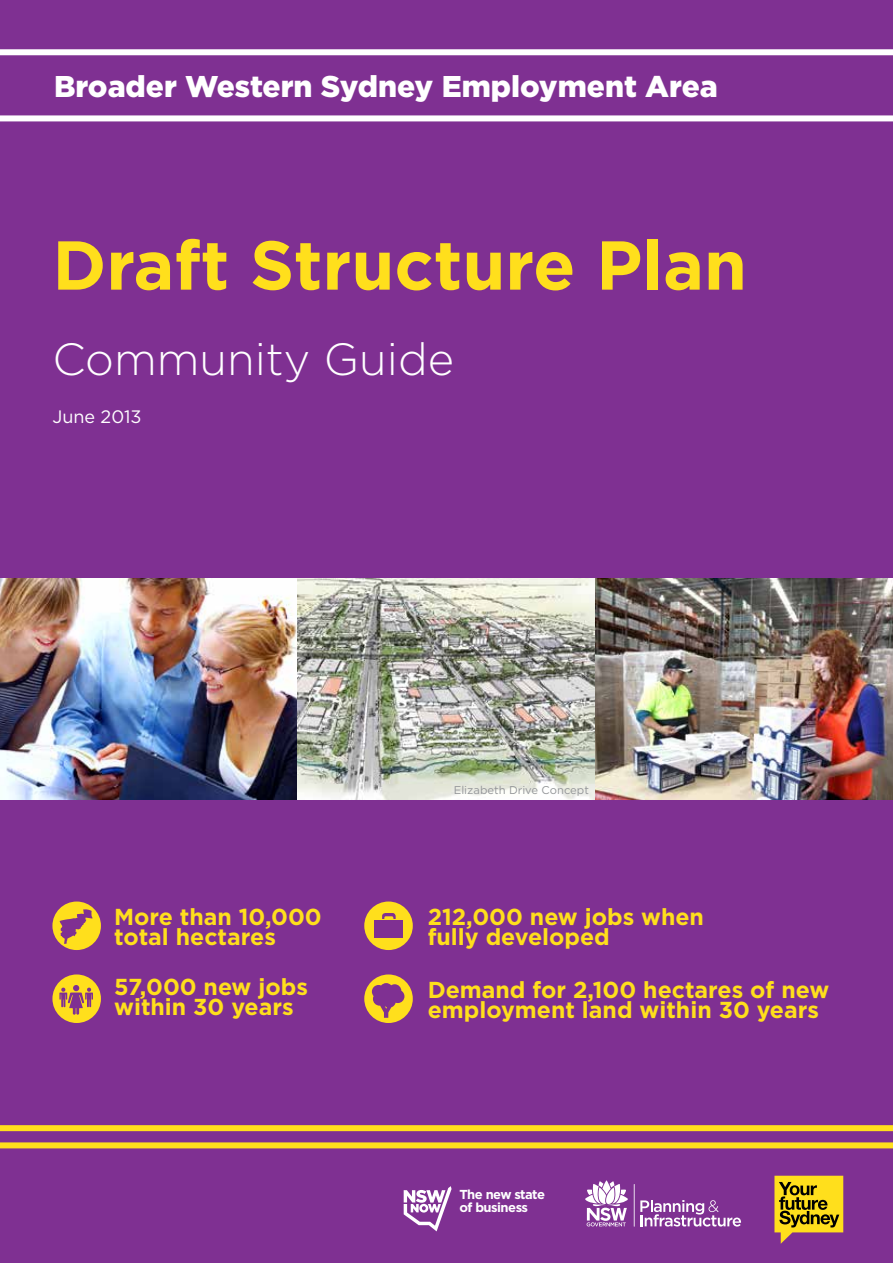
<style>
.page{position:relative;width:893px;height:1263px;background:#7f3092}
.page>*{position:absolute;margin:0;border:0;box-sizing:border-box;transform-origin:0 0}
.t1{font:700 69px "Gotham";color:#ffdf1c}
.t2{font:300 45px "Gotham";color:#fff}
.t3{font:900 30px "Gotham";color:#fff}
.t4{font:700 23.1px/20.9px "Gotham";color:#ffdf1c}
.t5{font:18px "Gotham";color:#fff}
.t6{font:700 13.05px/12.8px "Gotham";letter-spacing:-.04em;color:#fff}
.t7{font:11.25px "Gotham";color:#939598}
</style>
<div class="page">
<div style="left:0;top:49px;width:893px;height:6px;background:#fff"></div>
<div style="left:0;top:115px;width:893px;height:6px;background:#fff"></div>
<div style="left:0;top:1125px;width:893px;height:6px;background:#ffdf1c"></div>
<div style="left:0;top:1142px;width:893px;height:6px;background:#ffdf1c"></div>
<hr style="left:634px;top:1184px;width:1px;height:43px;background:#fff">
<svg style="left:585px;top:1180px;width:43px;height:46px"></svg>
<svg style="left:640px;top:1200px;width:101px;height:26px"></svg>
<svg style="left:774px;top:1176px;width:69px;height:68px"></svg>
<svg style="left:404px;top:1186px;width:48px;height:45px"></svg>
<div style="left:364px;top:974px;width:49px;height:49px;background:#ffdf1c;border-radius:50%"></div>
<svg style="left:372px;top:983px;width:32px;height:35px"></svg>
<div style="left:52px;top:901px;width:49px;height:49px;background:#ffdf1c;border-radius:50%"></div>
<svg style="left:59px;top:909px;width:33px;height:35px"></svg>
<div style="left:364px;top:901px;width:49px;height:49px;background:#ffdf1c;border-radius:50%"></div>
<div style="left:375px;top:920px;width:28px;height:18px;background:#7f3092"></div>
<svg style="left:382px;top:913px;width:14px;height:6px"></svg>
<div style="left:52px;top:974px;width:49px;height:49px;background:#ffdf1c;border-radius:50%"></div>
<svg style="left:59px;top:985px;width:34px;height:30px"></svg>
<img style="left:0;top:579px;width:893px;height:220px">
<p class="t3" style="left:54px;top:66px;width:665px">Broader Western Sydney Employment Area</p>
<h1 class="t1" style="left:52px;top:219px;width:696px">Draft Structure Plan</h1>
<h2 class="t2" style="left:52px;top:331px;width:403px">Community Guide</h2>
<p class="t5" style="left:52px;top:405px;width:91px">June 2013</p>
<p class="t4" style="left:114px;top:906px;width:209px">More than 10,000 total hectares</p>
<p class="t4" style="left:114px;top:976px;width:195px">57,000 new jobs within 30 years</p>
<p class="t7" style="left:454px;top:783px;width:137px">Elizabeth Drive Concept</p>
<p class="t4" style="left:428px;top:906px;width:278px">212,000 new jobs when fully developed</p>
<p class="t4" style="left:428px;top:979px;width:403px">Demand for 2,100 hectares of new employment land within 30 years</p>
<p class="t6" style="left:459px;top:1188px;width:87px">The new state of business</p>
</div>
